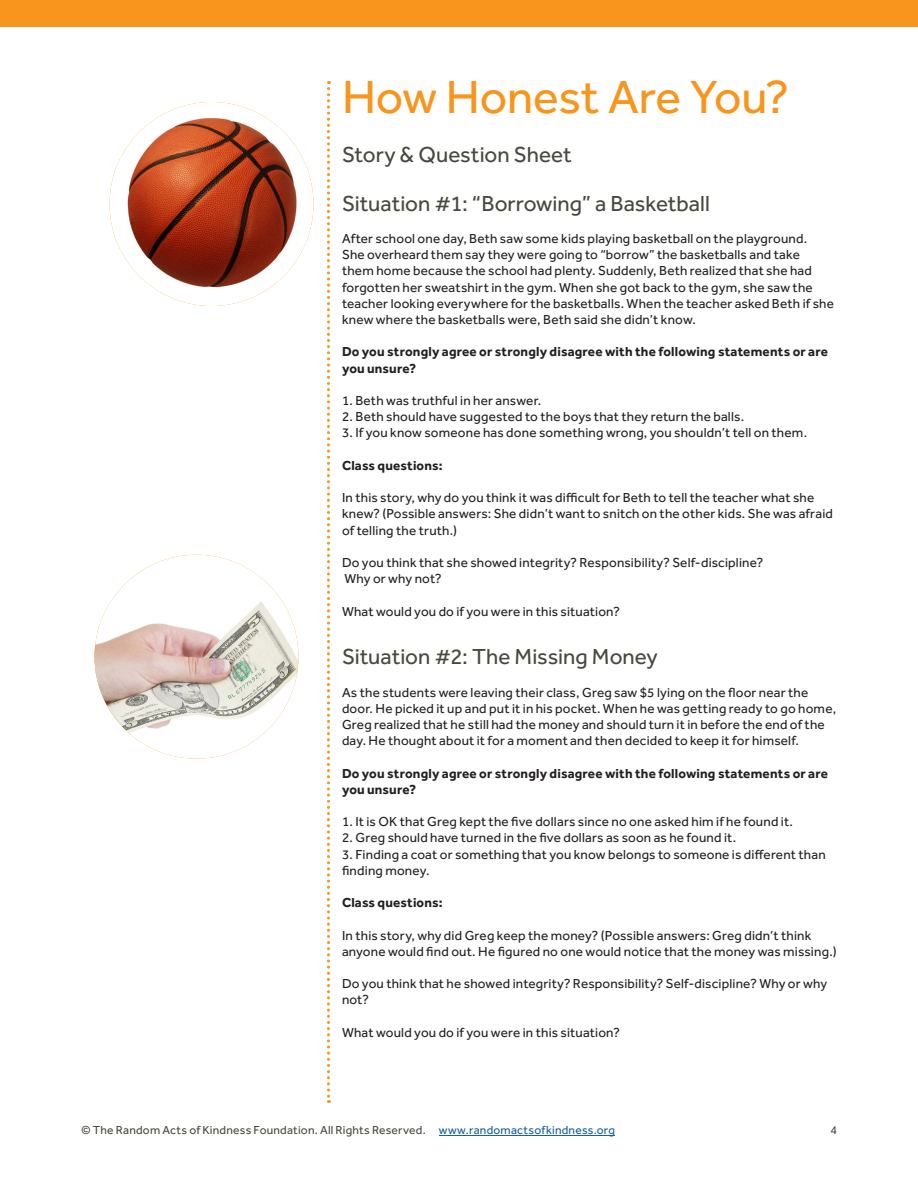
<style>
.page{position:relative;width:918px;height:1188px;background:#fff}
.page>*{position:absolute;margin:0;border:0;box-sizing:border-box;transform-origin:0 0}
.Headline{font:48px "Effra";letter-spacing:-.005em;color:#f8951d}
.Subheadline{font:22.5px "Effra";color:#48483e}
.t1{font:13.5px/16.2px "Effra";letter-spacing:.015em;color:#231f20}
.t2{font:700 13.5px/16.2px "Effra";letter-spacing:.015em;color:#231f20}
.t3{font:12px "Effra";letter-spacing:.02em;color:#48483e}
.s1{color:#175d9e}
</style>
<div class="page">
<hr style="left:439px;top:1135px;width:176px;height:1px;background:#175d9e">
<div style="left:0;top:0;width:918px;height:27px;background:#f8951d"></div>
<svg style="left:327px;top:81px;width:3px;height:1022px"></svg>
<img style="left:94px;top:555px;width:204px;height:204px;border-radius:102px">
<img style="left:110px;top:102px;width:204px;height:204px;border-radius:102px">
<p class="Headline" style="left:342px;top:69px;width:449px">How Honest Are You?</p>
<p class="Subheadline" style="left:342px;top:141px;width:231px">Story &amp; Question Sheet</p>
<p class="Subheadline" style="left:342px;top:190px;width:369px">Situation #1: “Borrowing” a Basketball</p>
<p class="t1" style="left:342px;top:230px;width:494px">After school one day, Beth saw some kids playing basketball on the playground.<br>She overheard them say they were going to “borrow” the basketballs and take them home because the school had plenty. Suddenly, Beth realized that she had forgotten her sweatshirt in the gym. When she got back to the gym, she saw the teacher looking everywhere for the basketballs. When the teacher asked Beth if she knew where the basketballs were, Beth said she didn’t know.</p>
<p class="t2" style="left:342px;top:343px;width:488px">Do you strongly agree or strongly disagree with the following statements or are you unsure?</p>
<p class="t1" style="left:342px;top:392px;width:201px">1. Beth was truthful in her answer.</p>
<p class="t1" style="left:342px;top:408px;width:404px">2. Beth should have suggested to the boys that they return the balls.</p>
<p class="t1" style="left:342px;top:425px;width:467px">3. If you know someone has done something wrong, you shouldn’t tell on them.</p>
<p class="t2" style="left:342px;top:457px;width:102px">Class questions:</p>
<p class="t1" style="left:342px;top:489px;width:492px">In this story, why do you think it was difficult for Beth to tell the teacher what she knew? (Possible answers: She didn’t want to snitch on the other kids. She was afraid of telling the truth.)</p>
<p class="t1" style="left:342px;top:554px;width:423px">Do you think that she showed integrity? Responsibility? Self-discipline?<br>Why or why not?</p>
<p class="t1" style="left:342px;top:603px;width:280px">What would you do if you were in this situation?</p>
<p class="Subheadline" style="left:342px;top:644px;width:317px">Situation #2: The Missing Money</p>
<p class="t1" style="left:342px;top:684px;width:496px">As the students were leaving their class, Greg saw $5 lying on the floor near the door. He picked it up and put it in his pocket. When he was getting ready to go home, Greg realized that he still had the money and should turn it in before the end of the day. He thought about it for a moment and then decided to keep it for himself.</p>
<p class="t2" style="left:342px;top:765px;width:488px">Do you strongly agree or strongly disagree with the following statements or are you unsure?</p>
<p class="t1" style="left:342px;top:813px;width:453px">1. It is OK that Greg kept the five dollars since no one asked him if he found it.</p>
<p class="t1" style="left:342px;top:830px;width:396px">2. Greg should have turned in the five dollars as soon as he found it.</p>
<p class="t1" style="left:342px;top:846px;width:485px">3. Finding a coat or something that you know belongs to someone is different than finding money.</p>
<p class="t2" style="left:342px;top:894px;width:102px">Class questions:</p>
<p class="t1" style="left:342px;top:927px;width:496px">In this story, why did Greg keep the money? (Possible answers: Greg didn’t think anyone would find out. He figured no one would notice that the money was missing.)</p>
<p class="t1" style="left:342px;top:975px;width:487px">Do you think that he showed integrity? Responsibility? Self-discipline? Why or why not?</p>
<p class="t1" style="left:342px;top:1024px;width:280px">What would you do if you were in this situation?</p>
<p class="t3" style="left:81px;top:1123px;width:535px">© The Random Acts of Kindness Foundation. All Rights Reserved. <span class="s1">www.randomactsofkindness.org</span></p>
<p class="t3" style="left:830px;top:1123px;width:8px">4</p>
</div>
